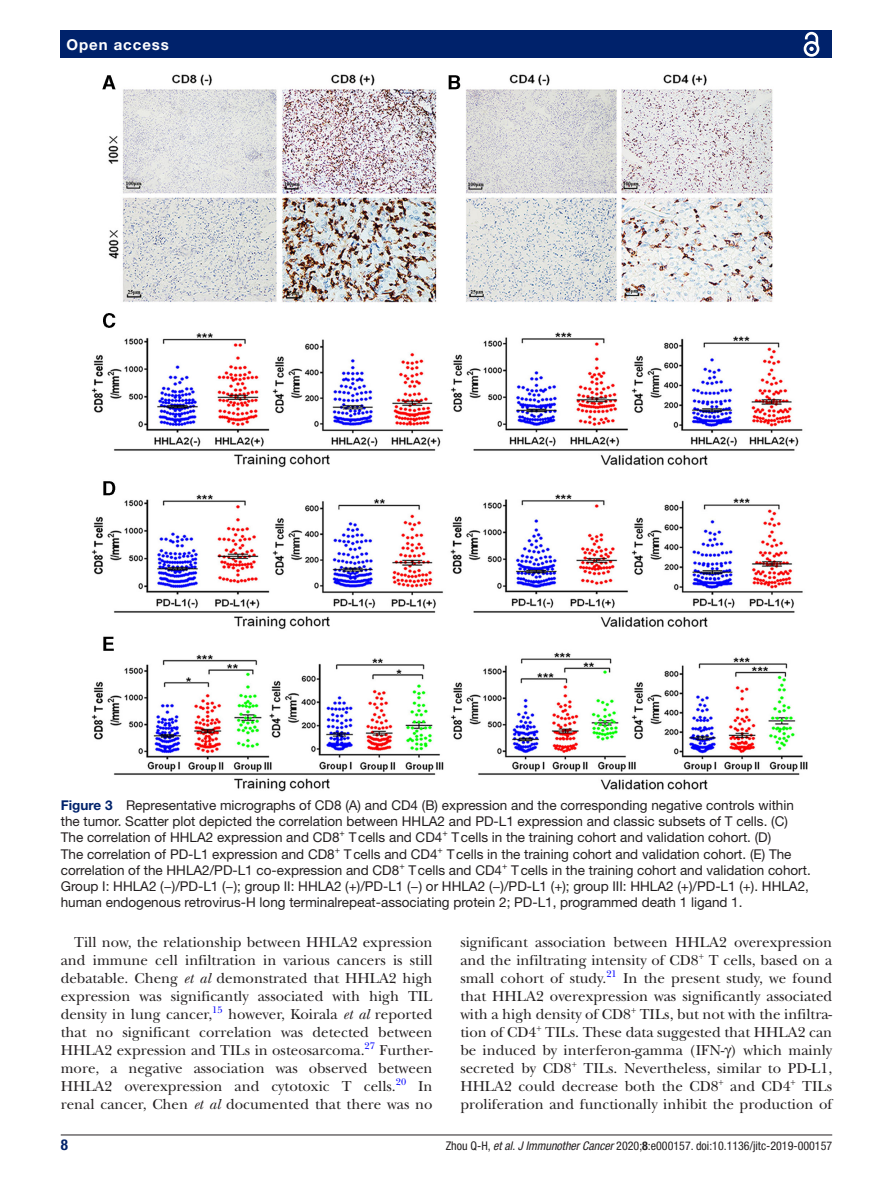
<style>
.page{position:relative;width:893px;height:1191px;background:#fff}
.page>*{position:absolute;margin:0;border:0;box-sizing:border-box;transform-origin:0 0}
.t1{font:15px/18px "New Baskerville";color:#231f20;text-align:justify}
.t2{font:700 15px "Helvetica Neue LT Std";letter-spacing:.065em;color:#fff}
.t3{font:700 condensed 15px "Helvetica Neue LT Std";color:#00226b}
.t4{font:13.5px/16.2px "Helvetica Neue LT Std";color:#231f20}
.t5{font:condensed 12px "Helvetica Neue LT Std";color:#231f20}
.t6{font:9.9px "New Baskerville";color:#00f}
.t7{font:9.9px "New Baskerville";color:#231f20}
.t8{font:9px "Helvetica Neue LT Std";color:#231f20}
.s1{font-weight:700;color:#00226b}
.s2{font-style:italic}
.s3{font-weight:700}
</style>
<div class="page">
<hr style="left:61px;top:1134px;width:771px;height:1px;background:#231f20">
<div style="left:61px;top:31px;width:771px;height:27px;background:#00226b"></div>
<svg style="left:803px;top:31px;width:17px;height:26px"></svg>
<img style="left:91px;top:74px;width:717px;height:718px">
<p class="t2" style="left:66px;top:35px;width:104px">Open access</p>
<p class="t4" style="left:61px;top:797px;width:735px"><span class="s1">Figure 3</span> Representative micrographs of CD8 (A) and CD4 (B) expression and the corresponding negative controls within the tumor. Scatter plot depicted the correlation between HHLA2 and PD-L1 expression and classic subsets of T cells. (C)<br>The correlation of HHLA2 expression and CD8<sup>+</sup> Tcells and CD4<sup>+</sup> Tcells in the training cohort and validation cohort. (D)<br>The correlation of PD-L1 expression and CD8</p>
<p class="t8" style="left:335px;top:844px;width:7px">+</p>
<p class="t4" style="left:344px;top:845px;width:95px">Tcells and CD4</p>
<p class="t8" style="left:438px;top:844px;width:7px">+</p>
<p class="t4" style="left:447px;top:845px;width:346px">Tcells in the training cohort and validation cohort. (E) The</p>
<p class="t4" style="left:61px;top:861px;width:340px">correlation of the HHLA2/PD-L1 co-expression and CD8</p>
<p class="t8" style="left:399px;top:860px;width:7px">+</p>
<p class="t4" style="left:408px;top:861px;width:95px">Tcells and CD4</p>
<p class="t8" style="left:502px;top:860px;width:7px">+</p>
<p class="t4" style="left:61px;top:861px;width:751px;text-indent:450px">Tcells in the training cohort and validation cohort.<br>Group I: HHLA2 (−)/PD-L1 (−); group II: HHLA2 (+)/PD-L1 (−) or HHLA2 (−)/PD-L1 (+); group III: HHLA2 (+)/PD-L1 (+). HHLA2, human endogenous retrovirus-H long terminalrepeat-associating protein 2; PD-L1, programmed death 1 ligand 1.</p>
<p class="t1" style="left:61px;top:933px;width:373px;text-indent:14px">Till now, the relationship between HHLA2 expression and immune cell infiltration in various cancers is still debatable. Cheng <span class="s2">et al</span> demonstrated that HHLA2 high expression was significantly associated with high TIL density in lung cancer,</p>
<p class="t1" style="left:460px;top:933px;width:373px">significant association between HHLA2 overexpression and the infiltrating intensity of CD8</p>
<p class="t7" style="left:699px;top:949px;width:7px">+</p>
<p class="t1" style="left:709px;top:951px;width:125px">T cells, based on a</p>
<p class="t1" style="left:460px;top:969px;width:148px">small cohort of study.</p>
<p class="t6" style="left:606px;top:967px;width:12px">21</p>
<p class="t1" style="left:460px;top:969px;width:373px;text-indent:163px">In the present study, we found that HHLA2 overexpression was significantly associated with a high density of CD8</p>
<p class="t6" style="left:212px;top:1003px;width:12px">15</p>
<p class="t1" style="left:61px;top:1005px;width:373px;text-indent:167px">however, Koirala <span class="s2">et al</span> reported that no significant correlation was detected between HHLA2 expression and TILs in osteosarcoma.</p>
<p class="t7" style="left:631px;top:1003px;width:7px">+</p>
<p class="t1" style="left:640px;top:1005px;width:194px">TILs, but not with the infiltra-</p>
<p class="t1" style="left:460px;top:1023px;width:77px">tion of CD4</p>
<p class="t7" style="left:536px;top:1021px;width:7px">+</p>
<p class="t1" style="left:460px;top:1023px;width:373px;text-indent:85px">TILs. These data suggested that HHLA2 can be induced by interferon-gamma (IFN- ) which mainly secreted by CD8</p>
<p class="t6" style="left:365px;top:1039px;width:12px">27</p>
<p class="t1" style="left:61px;top:1041px;width:373px;text-indent:319px">Further&shy;more, a negative association was observed between HHLA2 overexpression and cytotoxic T cells.</p>
<p class="t7" style="left:572px;top:1057px;width:7px">+</p>
<p class="t1" style="left:460px;top:1059px;width:373px;text-indent:123px">TILs. Nevertheless, similar to PD-L1,<br>HHLA2 could decrease both the CD8</p>
<p class="t6" style="left:396px;top:1075px;width:12px">20</p>
<p class="t1" style="left:61px;top:1077px;width:373px;text-align:right">In<br>renal cancer, Chen <span class="s2">et al</span> documented that there was no</p>
<p class="t7" style="left:719px;top:1075px;width:7px">+</p>
<p class="t1" style="left:730px;top:1077px;width:62px">and CD4</p>
<p class="t7" style="left:791px;top:1075px;width:7px">+</p>
<p class="t1" style="left:460px;top:1077px;width:373px;text-align:right">TILs<br>proliferation and functionally inhibit the production of</p>
<p class="t3" style="left:61px;top:1135px;width:9px">8</p>
<p class="t5" style="left:446px;top:1138px;width:388px">Zhou Q-H, <span class="s2">et al</span>. <span class="s2">J Immunother Cancer</span> 2020;<span class="s3">8</span>:e000157. doi:10.1136/jitc-2019-000157</p>
</div>
